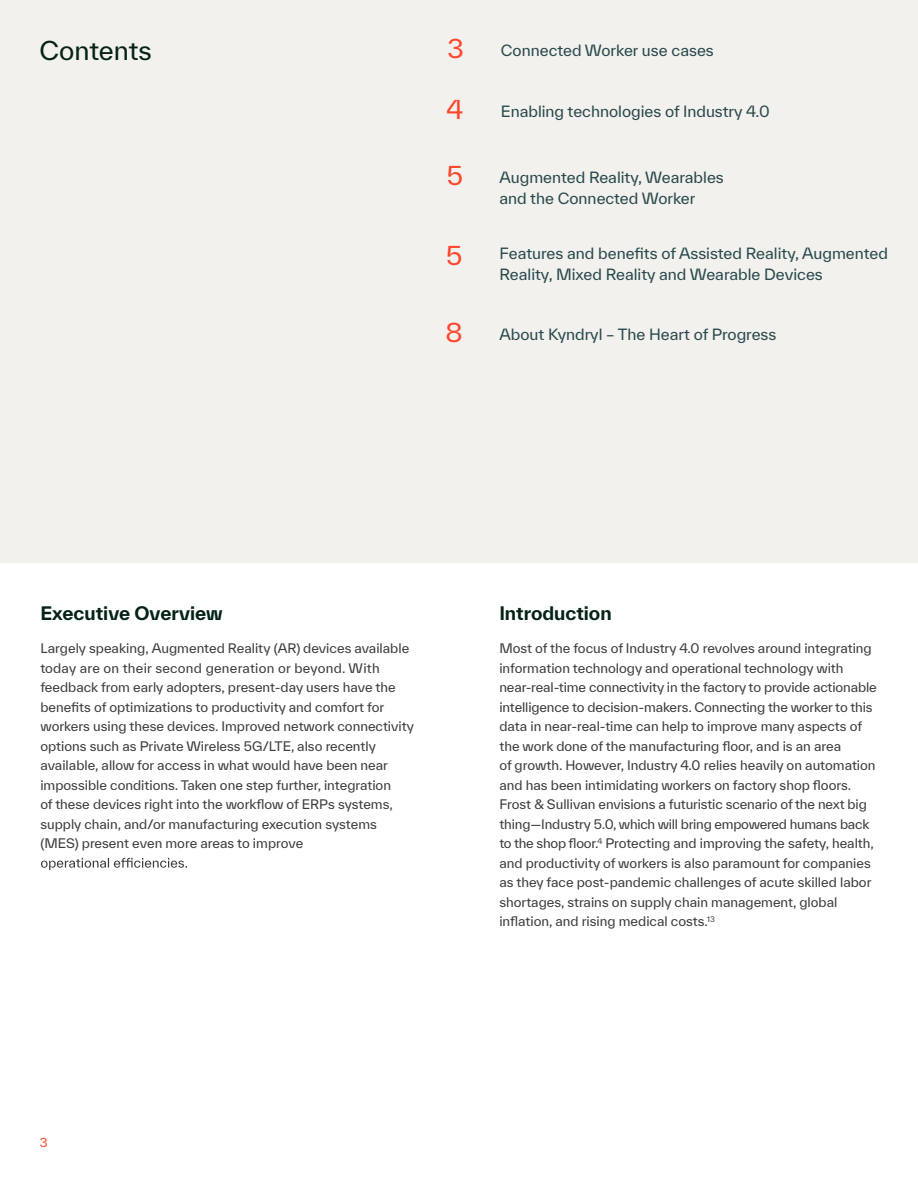
<style>
.page{position:relative;width:918px;height:1188px;background:#fff}
.page>*{position:absolute;margin:0;border:0;box-sizing:border-box;transform-origin:0 0}
.t1{font:25.2px "TWK Everett";color:#042315}
.t2{font:25.2px "TWK Everett";color:#ff462d}
.t3{font:700 18px "TWK Everett";color:#042315}
.t4{font:15px/21px "TWK Everett";color:#2a494c}
.t5{font:12.75px/19.5px "TWK Everett";color:#3d3c3c}
.t6{font:12px "TWK Everett";color:#ff462d}
</style>
<div class="page">
<div style="left:0;top:0;width:918px;height:563px;background:#f2f1ee"></div>
<svg style="left:41px;top:858px;width:146px;height:12px"></svg>
<h1 class="t1" style="left:40px;top:33px;width:114px">Contents</h1>
<h1 class="t2" style="left:448px;top:31px;width:18px">3</h1>
<p class="t4" style="left:501px;top:40px;width:215px">Connected Worker use cases</p>
<h1 class="t2" style="left:446px;top:92px;width:18px">4</h1>
<p class="t4" style="left:501px;top:101px;width:270px">Enabling technologies of Industry 4.0</p>
<h1 class="t2" style="left:447px;top:158px;width:18px">5</h1>
<p class="t4" style="left:500px;top:166px;width:226px">Augmented Reality, Wearables and the Connected Worker</p>
<h1 class="t2" style="left:446px;top:238px;width:18px">5</h1>
<p class="t4" style="left:500px;top:243px;width:390px">Features and benefits of Assisted Reality, Augmented<br>Reality, Mixed Reality and Wearable Devices</p>
<h1 class="t2" style="left:446px;top:315px;width:19px">8</h1>
<p class="t4" style="left:500px;top:324px;width:279px">About Kyndryl – The Heart of Progress</p>
<h2 class="t3" style="left:40px;top:600px;width:184px">Executive Overview</h2>
<p class="t5" style="left:40px;top:638px;width:375px">Largely speaking, Augmented Reality (AR) devices available today are on their second generation or beyond. With feedback from early adopters, present-day users have the benefits of optimizations to productivity and comfort for workers using these devices. Improved network connectivity options such as Private Wireless 5G/LTE, also recently available, allow for access in what would have been near impossible conditions. Taken one step further, integration<br>of these devices right into the workflow of ERPs systems, supply chain, and/or manufacturing execution systems (MES) present even more areas to improve</p>
<p class="t6" style="left:40px;top:1134px;width:9px">3</p>
<h2 class="t3" style="left:499px;top:600px;width:114px">Introduction</h2>
<p class="t5" style="left:499px;top:638px;width:379px">Most of the focus of Industry 4.0 revolves around integrating information technology and operational technology with near-real-time connectivity in the factory to provide actionable intelligence to decision-makers. Connecting the worker to this data in near-real-time can help to improve many aspects of the work done of the manufacturing floor, and is an area<br>of growth. However, Industry 4.0 relies heavily on automation and has been intimidating workers on factory shop floors.<br>Frost &amp; Sullivan envisions a futuristic scenario of the next big thing—Industry 5.0, which will bring empowered humans back to the shop floor.<sup>4</sup> Protecting and improving the safety, health, and productivity of workers is also paramount for companies as they face post-pandemic challenges of acute skilled labor shortages, strains on supply chain management, global inflation, and rising medical costs.<sup>13</sup></p>
</div>
